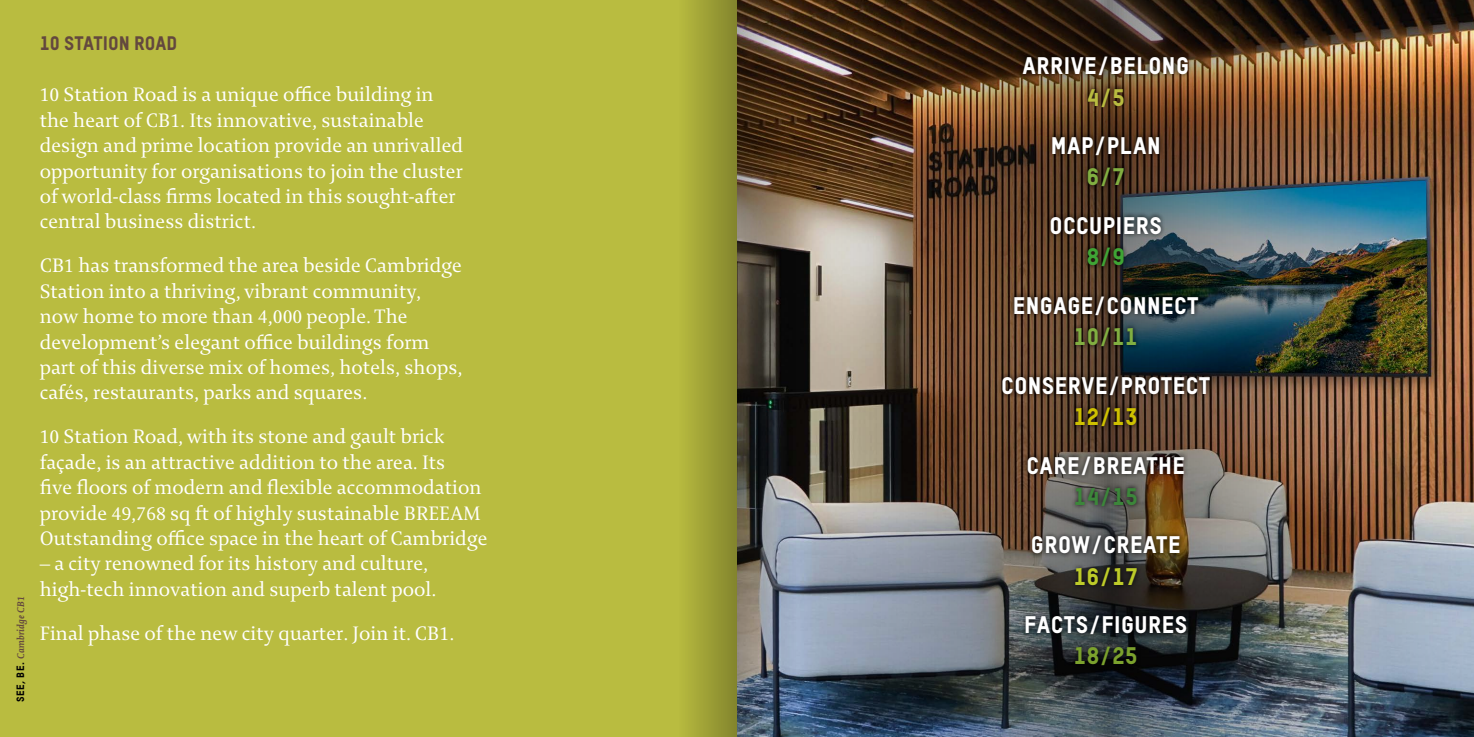
<style>
.page{position:relative;width:1474px;height:737px;background:#fff}
.page>*{position:absolute;margin:0;border:0;box-sizing:border-box;transform-origin:0 0}
.t1{font:23.62px "TSTAR Headline";letter-spacing:.02em;color:#fff}
.t2{font:23.62px "TSTAR Headline";color:#81af41}
.t3{font:23.62px "TSTAR Headline";color:#cec100}
.t4{font:23.62px "TSTAR Headline";color:#3c863a}
.t5{font:23.62px "TSTAR Headline";color:#bdcb29}
.t6{font:23.62px "TSTAR Headline";color:#7ba12d}
.t7{font:23.62px "TSTAR Headline";color:#b9bc40}
.t8{font:23.62px "TSTAR Headline";color:#3fa535}
.t9{font:21px/25.4px "Enigma 2";color:#fff}
.t10{font:19.25px "TSTAR Headline";color:#63483e}
.t11{font:italic 700 10.5px "Enigma 2";letter-spacing:.01em;color:#63483e}
.s1{font-family:"TSTAR Headline";font-weight:400;font-style:normal;color:#000}
</style>
<div class="page">
<div style="left:0;top:0;width:737px;height:737px;background:#b9bc40"></div>
<img style="left:823px;top:0;width:650px;height:737px">
<div style="left:997px;top:52px;width:218px;height:619px;background:#000;opacity:.9"></div>
<img style="left:737px;top:0;width:86px;height:737px">
<div style="left:650px;top:0;width:87px;height:737px;background:linear-gradient(to right,#c5c844,#888a2e)"></div>
<p class="t11" style="left:14px;top:702px;width:107px;rotate:-90deg"><span class="s1">see, be.</span> Cambridge CB1</p>
<p class="t10" style="left:40px;top:31px;width:139px">10 STATION ROAD</p>
<p class="t9" style="left:40px;top:81px;width:425px">10 Station Road is a unique office building in the heart of CB1. Its innovative, sustainable design and prime location provide an unrivalled opportunity for organisations to join the cluster of world-class firms located in this sought-after central business district.</p>
<p class="t9" style="left:40px;top:252px;width:424px">CB1 has transformed the area beside Cambridge Station into a thriving, vibrant community, now home to more than 4,000 people. The development’s elegant office buildings form part of this diverse mix of homes, hotels, shops, cafés, restaurants, parks and squares.</p>
<p class="t9" style="left:40px;top:423px;width:449px">10 Station Road, with its stone and gault brick façade, is an attractive addition to the area. Its<br>five floors of modern and flexible accommodation provide 49,768 sq ft of highly sustainable BREEAM Outstanding office space in the heart of Cambridge</p>
<p class="t9" style="left:40px;top:550px;width:398px">– a city renowned for its history and culture, high-tech innovation and superb talent pool.</p>
<p class="t9" style="left:40px;top:619px;width:416px">Final phase of the new city quarter. Join it. CB1.</p>
<p class="t1" style="left:1022px;top:51px;width:168px">ARRIVE/BELONG</p>
<p class="t7" style="left:1086px;top:83px;width:39px">4/5</p>
<p class="t1" style="left:1050px;top:131px;width:111px">MAP/PLAN</p>
<p class="t2" style="left:1086px;top:162px;width:39px">6/7</p>
<p class="t1" style="left:1049px;top:211px;width:114px">OCCUPIERS</p>
<p class="t8" style="left:1086px;top:242px;width:39px">8/9</p>
<p class="t1" style="left:1012px;top:291px;width:187px">ENGAGE/CONNECT</p>
<p class="t2" style="left:1073px;top:322px;width:65px">10/11</p>
<p class="t1" style="left:1001px;top:370px;width:210px">CONSERVE/PROTECT</p>
<p class="t3" style="left:1073px;top:402px;width:65px">12/13</p>
<p class="t1" style="left:1026px;top:450px;width:160px">CARE/BREATHE</p>
<p class="t4" style="left:1073px;top:481px;width:65px">14/15</p>
<p class="t1" style="left:1030px;top:530px;width:151px">GROW/CREATE</p>
<p class="t5" style="left:1073px;top:561px;width:65px">16/17</p>
<p class="t1" style="left:1024px;top:610px;width:164px">FACTS/FIGURES</p>
<p class="t6" style="left:1073px;top:641px;width:65px">18/25</p>
</div>
